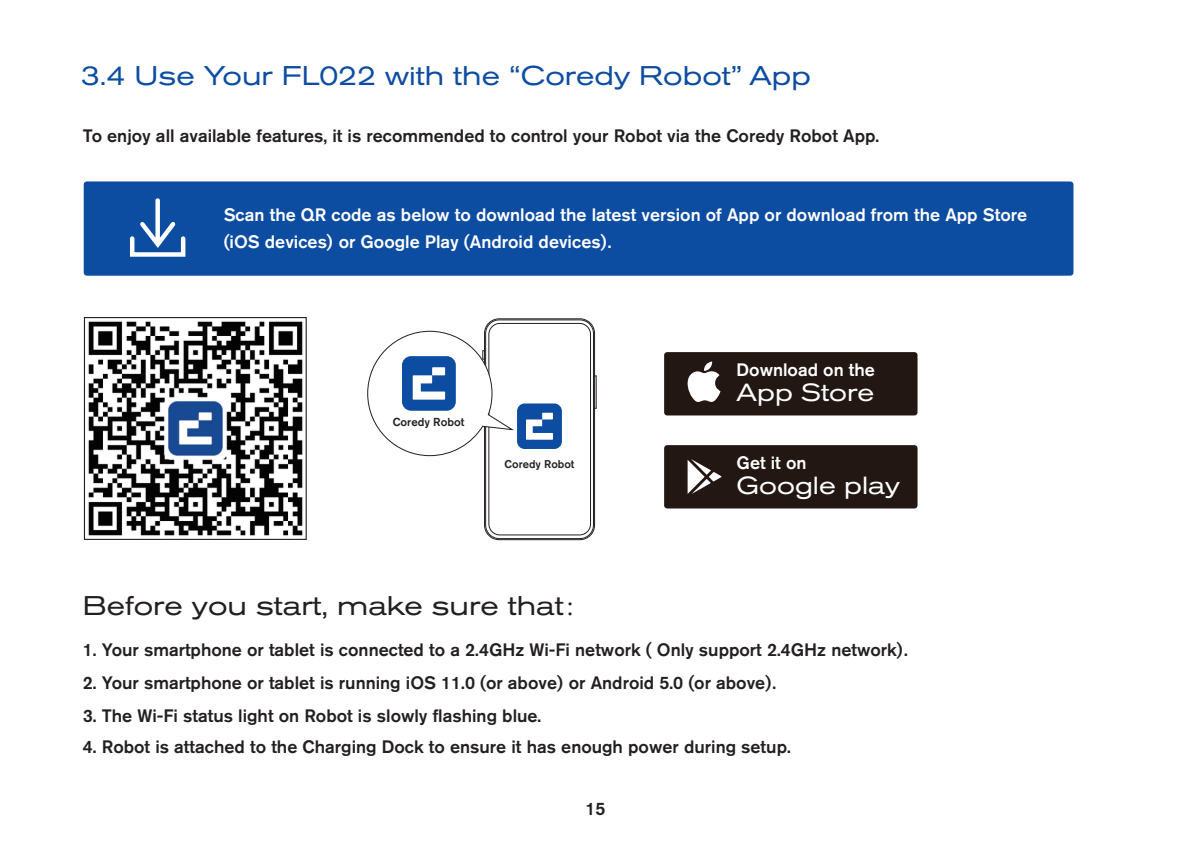
<style>
.page{position:relative;width:1191px;height:851px;background:#fff}
.page>*{position:absolute;margin:0;border:0;box-sizing:border-box;transform-origin:0 0}
.t1{font:expanded 26.8px "Akzidenz Grotesk BQ";color:#0d4da1}
.t2{font:expanded 26.8px "Akzidenz Grotesk BQ";color:#231f20}
.t3{font:expanded 24.6px "Akzidenz Grotesk BQ";color:#fff}
.t4{font:500 17.8px "Akzidenz Grotesk BQ";color:#231f20}
.t5{font:500 17.8px/26.8px "Akzidenz Grotesk BQ";color:#fff}
.t6{font:500 11.4px "Akzidenz Grotesk BQ";color:#231f20}
.t7{font:500 11.2px "Akzidenz Grotesk BQ";color:#231f20}
.s1{font-family:"Adobe Song Std";font-weight:300;font-stretch:normal}
</style>
<div class="page">
<img style="left:88px;top:321px;width:215px;height:215px">
<div style="left:84px;top:317px;width:223px;height:223px;border:1px solid #231f20"></div>
<div style="left:84px;top:181px;width:989px;height:94px;background:#0d4da1;border-radius:3px"></div>
<div style="left:130px;top:236px;width:55px;height:21px;border:4px solid #fff"></div>
<svg style="left:136px;top:222px;width:43px;height:26px"></svg>
<div style="left:155px;top:200px;width:5px;height:43px;background:#fff"></div>
<div style="left:664px;top:352px;width:253px;height:63px;background:#221713;border-radius:3px"></div>
<svg style="left:687px;top:361px;width:33px;height:41px"></svg>
<div style="left:664px;top:445px;width:253px;height:63px;background:#221713;border-radius:3px"></div>
<svg style="left:687px;top:459px;width:34px;height:35px"></svg>
<div style="left:488px;top:323px;width:103px;height:212px;border:1px solid #231f20;border-radius:11px"></div>
<div style="left:484px;top:318px;width:111px;height:222px;border:1px solid #231f20;border-radius:15px"></div>
<div style="left:485px;top:319px;width:109px;height:219px;border:1px solid #231f20;border-radius:14px"></div>
<div style="left:594px;top:375px;width:2px;height:33px;border:1px solid #231f20"></div>
<div style="left:517px;top:403px;width:45px;height:46px;background:#0d4da1;border-radius:8px"></div>
<svg style="left:526px;top:412px;width:27px;height:27px"></svg>
<svg style="left:367px;top:330px;width:146px;height:126px"></svg>
<h1 class="t1" style="left:81px;top:61px;width:731px">3.4 Use Your FL022 with the “Coredy Robot” App</h1>
<p class="t4" style="left:83px;top:124px;width:798px">To enjoy all available features, it is recommended to control your Robot via the Coredy Robot App.</p>
<p class="t5" style="left:224px;top:201px;width:805px">Scan the QR code as below to download the latest version of App or download from the App Store (iOS devices) or Google Play (Android devices).</p>
<p class="t6" style="left:393px;top:415px;width:73px">Coredy Robot</p>
<p class="t7" style="left:504px;top:457px;width:71px">Coredy Robot</p>
<h1 class="t2" style="left:83px;top:589px;width:509px">Before you start, make sure that<span class="s1">：</span></h1>
<p class="t5" style="left:736px;top:356px;width:140px">Download on the</p>
<h2 class="t3" style="left:736px;top:378px;width:139px">App Store</h2>
<p class="t5" style="left:736px;top:449px;width:71px">Get it on</p>
<h2 class="t3" style="left:736px;top:471px;width:165px">Google play</h2>
<p class="t4" style="left:83px;top:639px;width:826px">1. Your smartphone or tablet is connected to a 2.4GHz Wi-Fi network ( Only support 2.4GHz network).</p>
<p class="t4" style="left:83px;top:672px;width:695px">2. Your smartphone or tablet is running iOS 11.0 (or above) or Android 5.0 (or above).</p>
<p class="t4" style="left:83px;top:704px;width:460px">3. The Wi-Fi status light on Robot is slowly flashing blue.</p>
<p class="t4" style="left:83px;top:735px;width:709px">4. Robot is attached to the Charging Dock to ensure it has enough power during setup.</p>
<p class="t4" style="left:585px;top:797px;width:22px">15</p>
</div>
